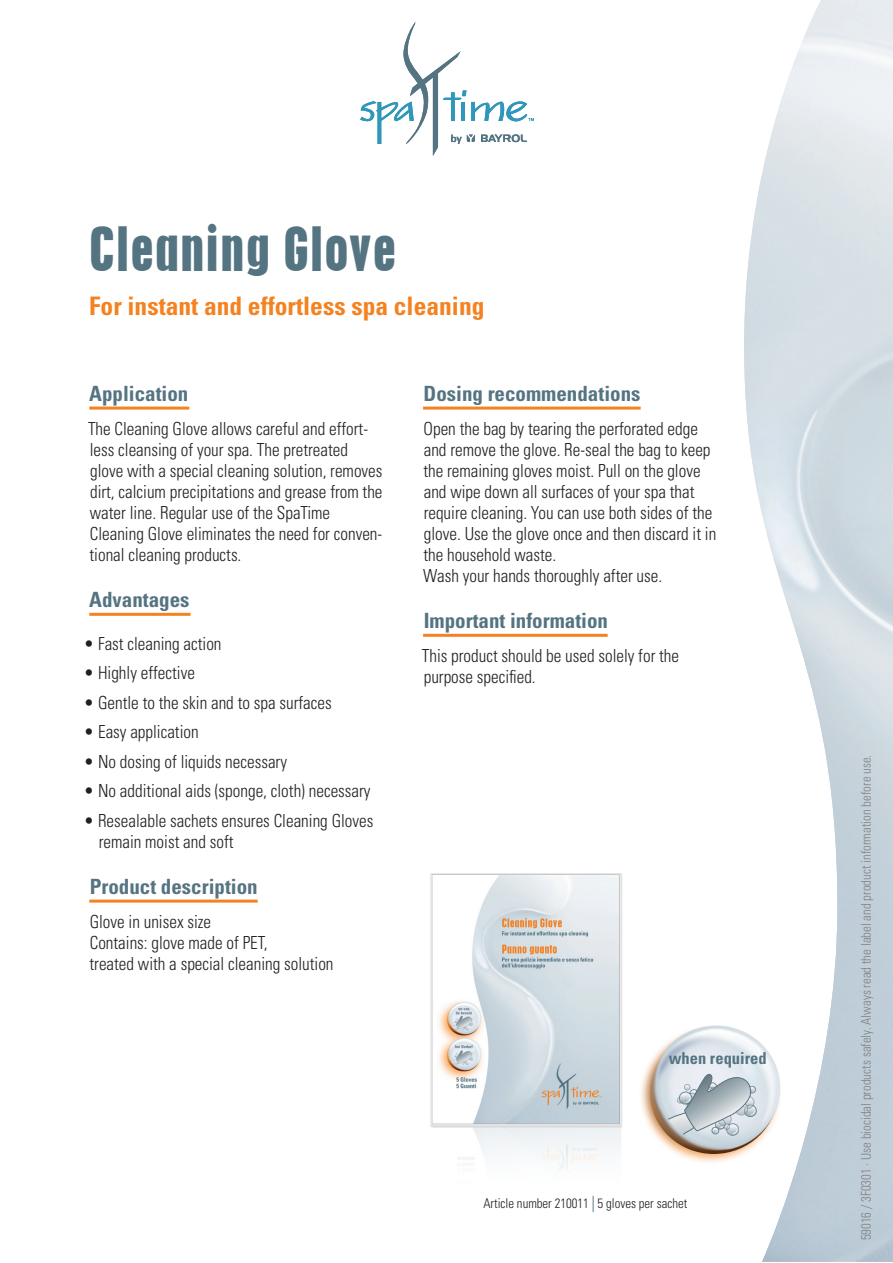
<style>
.page{position:relative;width:893px;height:1263px;background:#fff}
.page>*{position:absolute;margin:0;border:0;box-sizing:border-box;transform-origin:0 0}
.t1{font:54px "Cupido";letter-spacing:.025em;color:#557482;scale:.9 1}
.t2{font:700 condensed 25.5px "Univers LT Std";color:#f58220}
.t3{font:700 condensed 21px "Univers LT Std";color:#557482}
.t4{font:300 condensed 18px/21px "Univers LT Std";color:#231f20;scale:.95 1}
.t5{font:700 condensed 16.5px "Univers LT Std";color:#557482}
.t6{font:300 condensed 13.5px "Univers LT Std";color:#808285;scale:.95 1}
.t7{font:300 condensed 13.5px "Univers LT Std";color:#231f20;scale:.95 1}
.s1{font-family:"Vectora LT Std";font-weight:400;font-stretch:normal;font-size:16.2px;color:#557482}
</style>
<div class="page">
<img style="left:744px;top:0;width:149px;height:1262px">
<svg style="left:360px;top:22px;width:174px;height:134px"></svg>
<img style="left:430px;top:873px;width:192px;height:297px">
<hr style="left:89px;top:407px;width:100px;height:3px;background:#f58220">
<hr style="left:89px;top:613px;width:102px;height:3px;background:#f58220">
<hr style="left:89px;top:899px;width:169px;height:3px;background:#f58220">
<hr style="left:423px;top:407px;width:218px;height:3px;background:#f58220">
<hr style="left:423px;top:634px;width:185px;height:3px;background:#f58220">
<img style="left:599px;top:982px;width:229px;height:220px">
<svg style="left:659px;top:1073px;width:97px;height:66px;background:#bfc7cb"></svg>
<h1 class="t1" style="left:89px;top:211px;width:343px">Cleaning Glove</h1>
<h2 class="t2" style="left:89px;top:290px;width:397px">For instant and effortless spa cleaning</h2>
<p class="t3" style="left:89px;top:381px;width:101px">Application</p>
<p class="t4" style="left:88px;top:418px;width:312px">The Cleaning Glove allows careful and effort&shy;less cleansing of your spa. The pretreated glove with a special cleaning solution, removes dirt, calcium precipitations and grease from the water line. Regular use of the SpaTime Cleaning Glove eliminates the need for conven&shy;tional cleaning products.</p>
<p class="t3" style="left:89px;top:587px;width:102px">Advantages</p>
<p class="t4" style="left:84px;top:633px;width:146px">• Fast cleaning action</p>
<p class="t4" style="left:84px;top:662px;width:118px">• Highly effective</p>
<p class="t4" style="left:84px;top:692px;width:262px">• Gentle to the skin and to spa surfaces</p>
<p class="t4" style="left:84px;top:721px;width:122px">• Easy application</p>
<p class="t4" style="left:84px;top:751px;width:215px">• No dosing of liquids necessary</p>
<p class="t4" style="left:84px;top:780px;width:303px">• No additional aids (sponge, cloth) necessary</p>
<p class="t4" style="left:99px;top:810px;width:291px;text-indent:-15px">• Resealable sachets ensures Cleaning Gloves remain moist and soft</p>
<p class="t3" style="left:90px;top:874px;width:170px">Product description</p>
<p class="t4" style="left:90px;top:911px;width:258px">Glove in unisex size<br>Contains: glove made of PET,<br>treated with a special cleaning solution</p>
<p class="t3" style="left:423px;top:381px;width:218px">Dosing recommendations</p>
<p class="t4" style="left:423px;top:418px;width:310px">Open the bag by tearing the perforated edge and remove the glove. Re-seal the bag to keep the remaining gloves moist. Pull on the glove and wipe down all surfaces of your spa that require cleaning. You can use both sides of the glove. Use the glove once and then discard it in the household waste.<br>Wash your hands thoroughly after use.</p>
<p class="t3" style="left:424px;top:608px;width:186px">Important information</p>
<p class="t4" style="left:422px;top:645px;width:272px">This product should be used solely for the purpose specified.</p>
<p class="t5" style="left:669px;top:1048px;width:99px">when required</p>
<p class="t7" style="left:483px;top:1195px;width:216px">Article number 210011 <span class="s1">|</span> 5 gloves per sachet</p>
<p class="t6" style="left:858px;top:1240px;width:513px;rotate:-90deg">59016 / 3F0301 · Use biocidal products safely. Always read the label and product information before use.</p>
</div>
